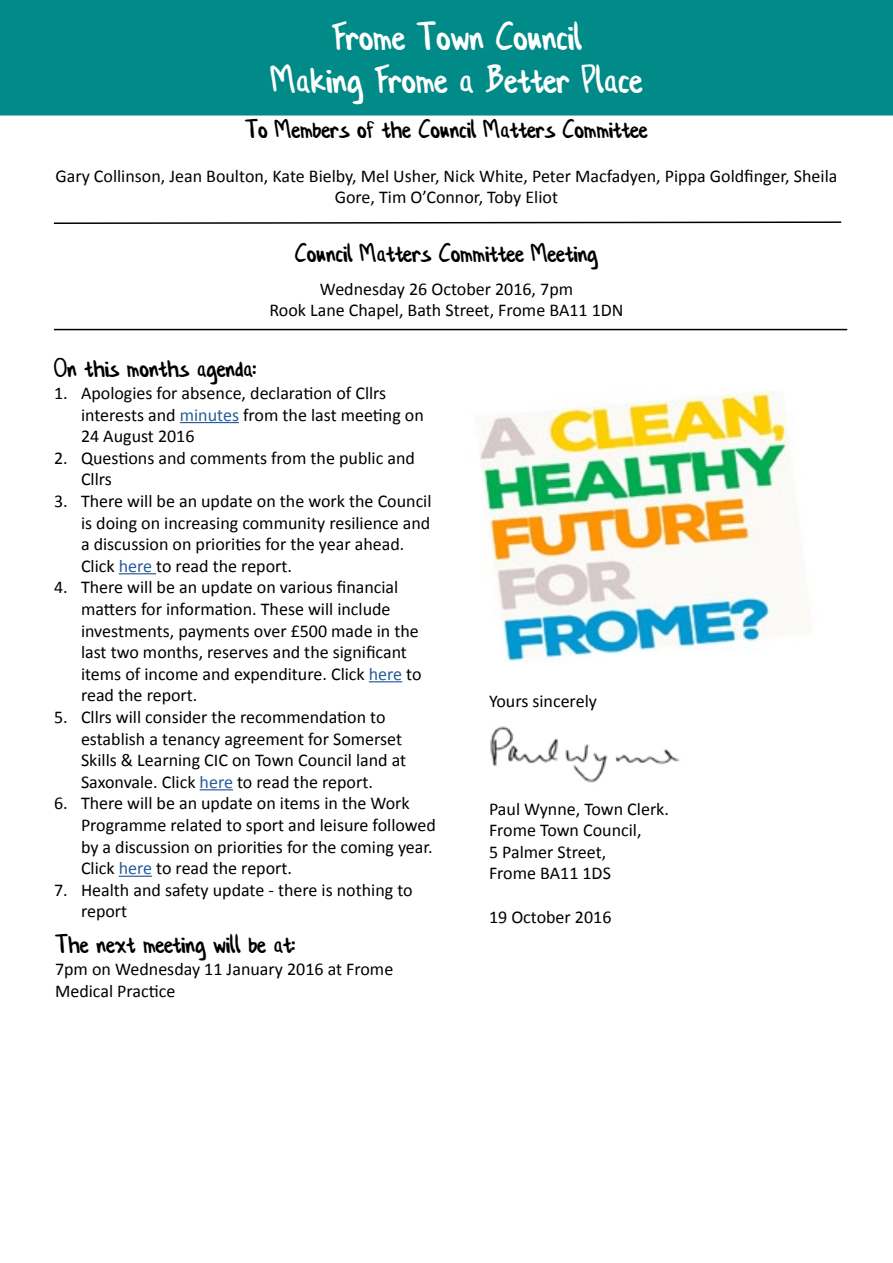
<style>
.page{position:relative;width:893px;height:1263px;background:#fff}
.page>*{position:absolute;margin:0;border:0;box-sizing:border-box;transform-origin:0 0}
.t1{font:36px/43.2px "Conformity Normal";color:#fff;text-align:center}
.t2{font:24px "Conformity Normal";color:#000}
.t3{font:18px/21.6px "Calibri";color:#000}
.s1{color:#275b9b}
</style>
<div class="page">
<div style="left:0;top:0;width:893px;height:116px;background:#008a88"></div>
<hr style="left:180px;top:422px;width:59px;height:1px;background:#275b9b">
<hr style="left:119px;top:573px;width:37px;height:1px;background:#275b9b">
<hr style="left:369px;top:681px;width:33px;height:1px;background:#275b9b">
<hr style="left:200px;top:789px;width:33px;height:1px;background:#275b9b">
<hr style="left:119px;top:876px;width:33px;height:1px;background:#275b9b">
<svg style="left:53px;top:221px;width:789px;height:3px"></svg>
<hr style="left:54px;top:329px;width:793px;height:1px;background:#000">
<img style="left:480px;top:392px;width:332px;height:270px">
<img style="left:490px;top:726px;width:190px;height:57px">
<h1 class="t1" style="left:272px;top:22px;width:372px">Frome Town Council<br>Making Frome a Better Place</h1>
<h2 class="t2" style="left:245px;top:119px;width:404px">To Members of the Council Matters Committee</h2>
<p class="t3" style="left:55px;top:165px;width:783px;text-align:center">Gary Collinson, Jean Boulton, Kate Bielby, Mel Usher, Nick White, Peter Macfadyen, Pippa Goldfinger, Sheila<br>Gore, Tim O’Connor, Toby Eliot</p>
<h2 class="t2" style="left:295px;top:243px;width:304px">Council Matters Committee Meeting</h2>
<p class="t3" style="left:270px;top:278px;width:355px;text-align:center">Wednesday 26 October 2016, 7pm<br>Rook Lane Chapel, Bath Street, Frome BA11 1DN</p>
<h2 class="t2" style="left:54px;top:358px;width:203px">On this months agenda:</h2>
<p class="t3" style="left:81px;top:382px;width:344px;text-indent:-27px">1. Apologies for absence, declaration of Cllrs interests and <span class="s1">minutes</span> from the last meeting on<br>24 August 2016</p>
<p class="t3" style="left:81px;top:447px;width:335px;text-indent:-27px">2. Questions and comments from the public and<br>Cllrs</p>
<p class="t3" style="left:81px;top:490px;width:352px;text-indent:-27px">3. There will be an update on the work the Council is doing on increasing community resilience and a discussion on priorities for the year ahead.<br>Click <span class="s1">here</span> to read the report.</p>
<p class="t3" style="left:81px;top:577px;width:342px;text-indent:-27px">4. There will be an update on various financial matters for information. These will include investments, payments over £500 made in the last two months, reserves and the significant items of income and expenditure. Click <span class="s1">here</span> to read the report.</p>
<p class="t3" style="left:81px;top:706px;width:327px;text-indent:-27px">5. Cllrs will consider the recommendation to establish a tenancy agreement for Somerset Skills &amp; Learning CIC on Town Council land at Saxonvale. Click <span class="s1">here</span> to read the report.</p>
<p class="t3" style="left:81px;top:793px;width:357px;text-indent:-27px">6. There will be an update on items in the Work Programme related to sport and leisure followed by a discussion on priorities for the coming year.<br>Click <span class="s1">here</span> to read the report.</p>
<p class="t3" style="left:81px;top:879px;width:333px;text-indent:-27px">7. Health and safety update - there is nothing to report</p>
<h2 class="t2" style="left:55px;top:934px;width:241px">The next meeting will be at:</h2>
<p class="t3" style="left:55px;top:958px;width:340px">7pm on Wednesday 11 January 2016 at Frome<br>Medical Practice</p>
<p class="t3" style="left:489px;top:690px;width:109px">Yours sincerely</p>
<p class="t3" style="left:489px;top:798px;width:181px">Paul Wynne, Town Clerk.<br>Frome Town Council,<br>5 Palmer Street,<br>Frome BA11 1DS</p>
<p class="t3" style="left:489px;top:906px;width:124px">19 October 2016</p>
</div>
